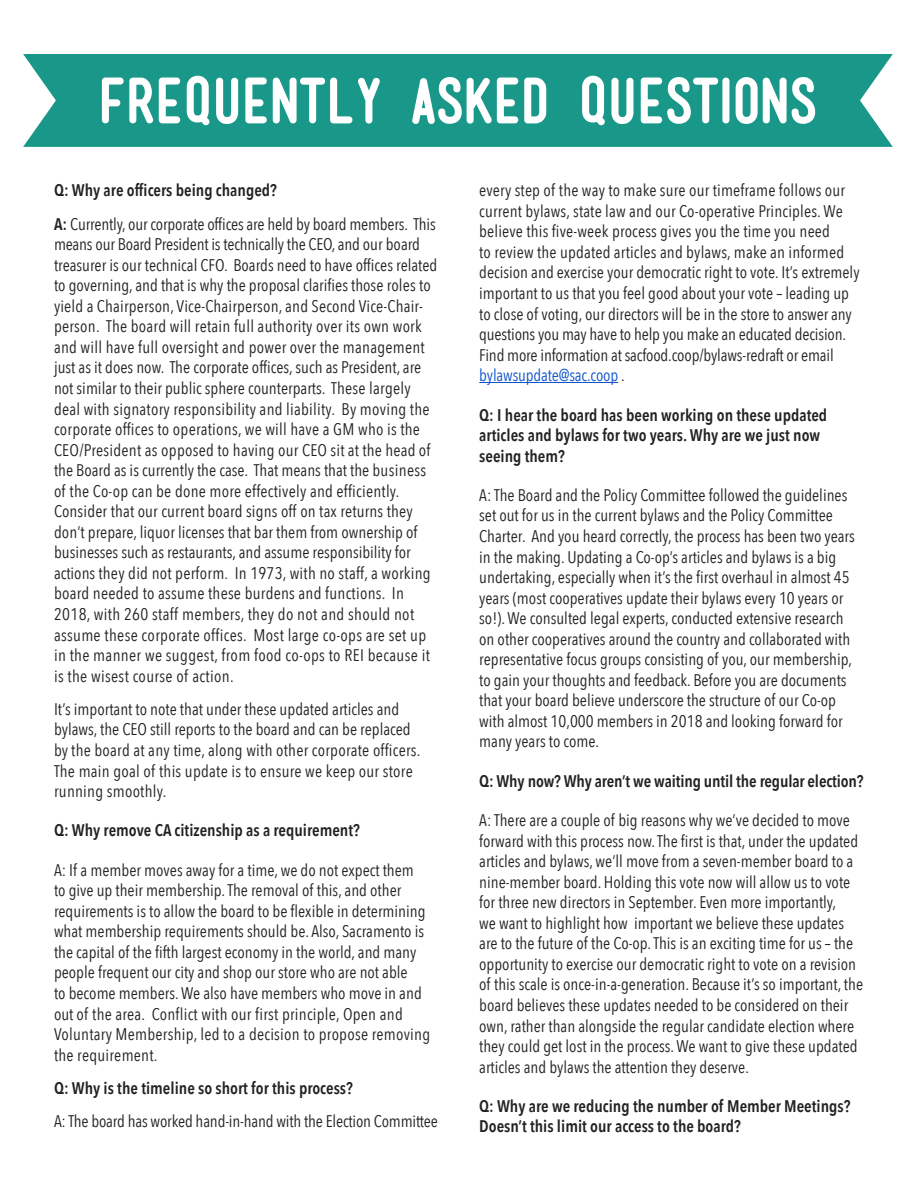
<style>
.page{position:relative;width:918px;height:1188px;background:#fff}
.page>*{position:absolute;margin:0;border:0;box-sizing:border-box;transform-origin:0 0}
.t1{font:700 58.65px "Mensch";color:#fff}
.t2{font:condensed 16.8px/20.5px "Avenir Next LT Pro";color:#222}
.t3{font:600 condensed 16.8px/20.5px "Avenir Next LT Pro";color:#222}
.s1{font-weight:600}
.s2{color:#15c}
</style>
<div class="page">
<div style="left:23px;top:54px;width:870px;height:93px;background:#199889"></div>
<hr style="left:479px;top:382px;width:139px;height:1px;background:#15c">
<h1 class="t1" style="left:99px;top:74px;width:719px">FREQUENTLY ASKED QUESTIONS</h1>
<p class="t2" style="left:54px;top:174px;width:383px;line-height:33.3px"><span class="s1">Q: Why are officers being changed?<br>A:</span> Currently, our corporate offices are held by board members. This</p>
<p class="t2" style="left:54px;top:234px;width:385px">means our Board President is technically the CEO, and our board treasurer is our technical CFO. Boards need to have offices related to governing, and that is why the proposal clarifies those roles to yield a Chairperson, Vice-Chairperson, and Second Vice-Chair&shy;person. The board will retain full authority over its own work and will have full oversight and power over the management just as it does now. The corporate offices, such as President, are not similar to their public sphere counterparts. These largely deal with signatory responsibility and liability. By moving the corporate offices to operations, we will have a GM who is the CEO/President as opposed to having our CEO sit at the head of the Board as is currently the case. That means that the business of the Co-op can be done more effectively and efficiently.<br>Consider that our current board signs off on tax returns they don’t prepare, liquor licenses that bar them from ownership of businesses such as restaurants, and assume responsibility for actions they did not perform. In 1973, with no staff, a working board needed to assume these burdens and functions. In 2018, with 260 staff members, they do not and should not assume these corporate offices. Most large co-ops are set up in the manner we suggest, from food co-ops to REI because it is the wisest course of action.</p>
<p class="t2" style="left:54px;top:699px;width:368px">It’s important to note that under these updated articles and bylaws, the CEO still reports to the board and can be replaced by the board at any time, along with other corporate officers.<br>The main goal of this update is to ensure we keep our store running smoothly.</p>
<p class="t3" style="left:54px;top:820px;width:307px">Q: Why remove CA citizenship as a requirement?</p>
<p class="t2" style="left:54px;top:860px;width:378px">A: If a member moves away for a time, we do not expect them<br>to give up their membership. The removal of this, and other requirements is to allow the board to be flexible in determining what membership requirements should be. Also, Sacramento is the capital of the fifth largest economy in the world, and many people frequent our city and shop our store who are not able<br>to become members. We also have members who move in and out of the area. Conflict with our first principle, Open and Voluntary Membership, led to a decision to propose removing the requirement.</p>
<p class="t3" style="left:54px;top:1078px;width:300px">Q: Why is the timeline so short for this process?</p>
<p class="t2" style="left:54px;top:1111px;width:385px">A: The board has worked hand-in-hand with the Election Committee</p>
<p class="t2" style="left:479px;top:180px;width:382px">every step of the way to make sure our timeframe follows our current bylaws, state law and our Co-operative Principles. We believe this five-week process gives you the time you need<br>to review the updated articles and bylaws, make an informed decision and exercise your democratic right to vote. It’s extremely important to us that you feel good about your vote – leading up to close of voting, our directors will be in the store to answer any questions you may have to help you make an educated decision.<br>Find more information at sacfood.coop/bylaws-redraft or email <span class="s2">bylawsupdate@sac.coop</span> .</p>
<p class="t3" style="left:479px;top:404px;width:350px">Q: I hear the board has been working on these updated articles and bylaws for two years. Why are we just now seeing them?</p>
<p class="t2" style="left:479px;top:485px;width:377px">A: The Board and the Policy Committee followed the guidelines set out for us in the current bylaws and the Policy Committee Charter. And you heard correctly, the process has been two years in the making. Updating a Co-op’s articles and bylaws is a big undertaking, especially when it’s the first overhaul in almost 45 years (most cooperatives update their bylaws every 10 years or so!). We consulted legal experts, conducted extensive research on other cooperatives around the country and collaborated with representative focus groups consisting of you, our membership, to gain your thoughts and feedback. Before you are documents that your board believe underscore the structure of our Co-op with almost 10,000 members in 2018 and looking forward for many years to come.</p>
<p class="t3" style="left:479px;top:771px;width:386px">Q: Why now? Why aren’t we waiting until the regular election?</p>
<p class="t2" style="left:479px;top:810px;width:385px">A: There are a couple of big reasons why we’ve decided to move forward with this process now. The first is that, under the updated articles and bylaws, we’ll move from a seven-member board to a nine-member board. Holding this vote now will allow us to vote for three new directors in September. Even more importantly,<br>we want to highlight how important we believe these updates are to the future of the Co-op. This is an exciting time for us – the opportunity to exercise our democratic right to vote on a revision of this scale is once-in-a-generation. Because it’s so important, the board believes these updates needed to be considered on their own, rather than alongside the regular candidate election where they could get lost in the process. We want to give these updated articles and bylaws the attention they deserve.</p>
<p class="t3" style="left:479px;top:1096px;width:373px">Q: Why are we reducing the number of Member Meetings?<br>Doesn’t this limit our access to the board?</p>
</div>
